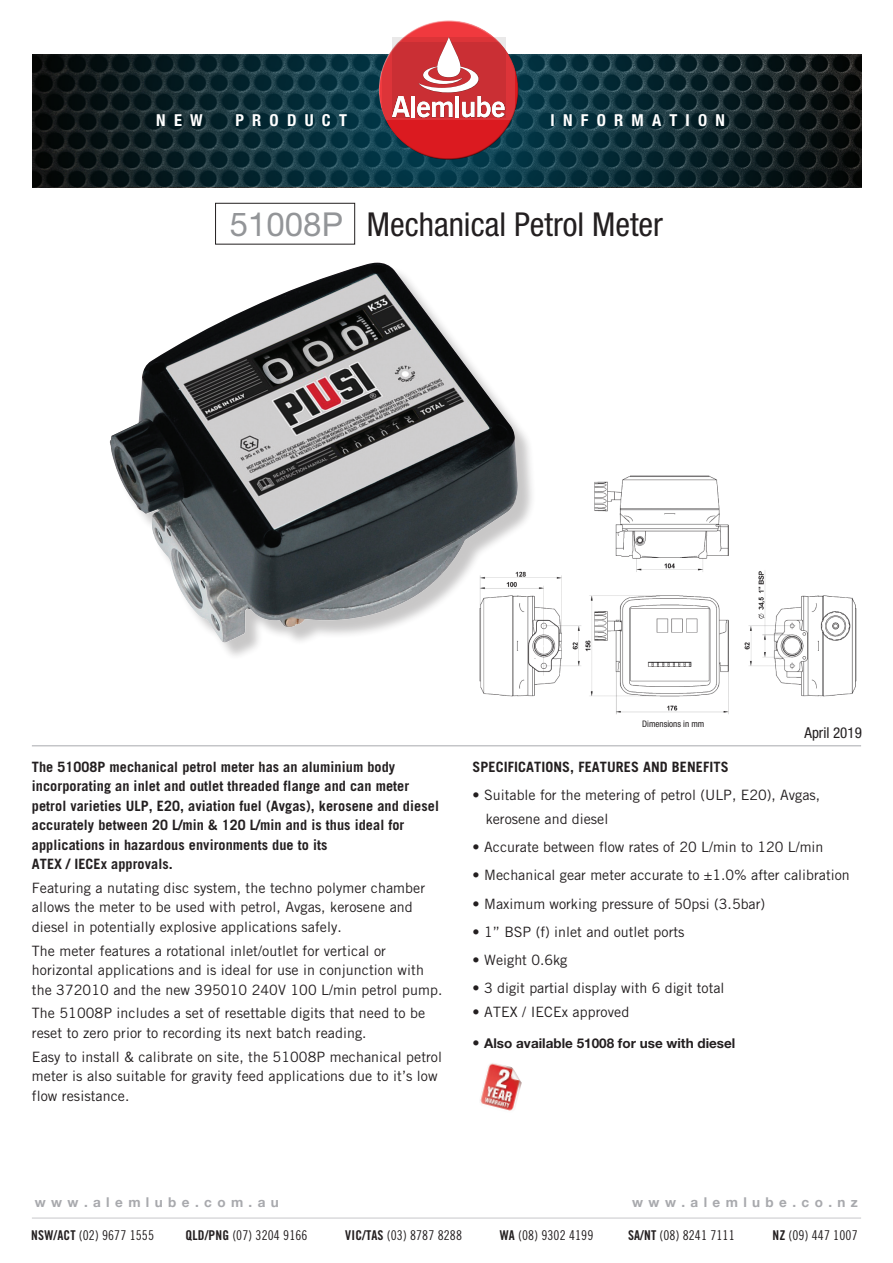
<style>
.page{position:relative;width:893px;height:1263px;background:#fff}
.page>*{position:absolute;margin:0;border:0;box-sizing:border-box;transform-origin:0 0}
.t1{font:condensed 33px "Helvetica Neue";color:#231f20}
.t2{font:700 condensed 16.5px "Helvetica Neue";letter-spacing:.5em;color:#fff}
.t3{font:condensed 15px "Helvetica Neue";color:#231f20}
.t4{font:14.25px/19.5px "Trade Gothic";letter-spacing:.005em;color:#231f20}
.t5{font:700 14.25px/19.5px "Trade Gothic";letter-spacing:.005em;color:#231f20}
.t6{font:13.5px "Trade Gothic Cond Eighteen";letter-spacing:.01em;color:#231f20}
.t7{font:700 13.5px "Helvetica Neue";letter-spacing:.4em;color:#a8a9ad}
.t8{font:700 13.5px "Helvetica Neue CE";color:#231f20}
.t9{font:condensed 9px "Helvetica Neue";color:#231f20}
.s1{font-family:"Helvetica Neue CE";font-stretch:normal;color:#939598}
.s2{font-family:"Trade Gothic";font-weight:400;font-size:14.25px}
.s3{font-family:"Trade Gothic Bold Cond Twenty"}
</style>
<div class="page">
<hr style="left:32px;top:745px;width:829px;height:1px;background:#a8a9ad">
<hr style="left:32px;top:1218px;width:829px;height:1px;background:#c7c8ca">
<svg style="left:32px;top:54px;width:829px;height:133px;background:#102a31"></svg>
<svg style="left:377px;top:20px;width:129px;height:100px"></svg>
<svg style="left:382px;top:43px;width:137px;height:119px;background:#97323a"></svg>
<svg style="left:392px;top:37px;width:113px;height:81px;background:#cb393d"></svg>
<svg style="left:392px;top:96px;width:18px;height:21px"></svg>
<hr style="left:411px;top:96px;width:4px;height:21px;background:#fff">
<svg style="left:417px;top:37px;width:88px;height:80px"></svg>
<div style="left:215px;top:203px;width:140px;height:41px;border:1px solid #231f20"></div>
<img style="left:480px;top:1063px;width:42px;height:48px">
<img style="left:479px;top:475px;width:378px;height:240px">
<div style="left:112px;top:265px;width:424px;height:396px;background:#231f20;opacity:.25"></div>
<img style="left:109px;top:263px;width:409px;height:382px">
<div style="left:641px;top:615px;width:13px;height:19px;background:#fff"></div>
<p class="t2" style="left:156px;top:110px;width:48px">NEW</p>
<p class="t2" style="left:235px;top:110px;width:113px">PRODUCT</p>
<p class="t2" style="left:551px;top:110px;width:176px">INFORMATION</p>
<h1 class="t1" style="left:230px;top:205px;width:435px"><span class="s1">51008P</span> Mechanical Petrol Meter</h1>
<p class="t9" style="left:642px;top:719px;width:64px">Dimensions in mm</p>
<p class="t3" style="left:804px;top:724px;width:59px">April 2019</p>
<p class="t5" style="left:32px;top:756px;width:409px">The 51008P mechanical petrol meter has an aluminium body incorporating an inlet and outlet threaded flange and can meter petrol varieties ULP, E20, aviation fuel (Avgas), kerosene and diesel accurately between 20 L/min &amp; 120 L/min and is thus ideal for applications in hazardous environments due to its<br>ATEX / IECEx approvals.</p>
<p class="t4" style="left:32px;top:878px;width:395px">Featuring a nutating disc system, the techno polymer chamber allows the meter to be used with petrol, Avgas, kerosene and diesel in potentially explosive applications safely.</p>
<p class="t4" style="left:32px;top:940px;width:412px">The meter features a rotational inlet/outlet for vertical or horizontal applications and is ideal for use in conjunction with the 372010 and the new 395010 240V 100 L/min petrol pump.</p>
<p class="t4" style="left:32px;top:1003px;width:395px">The 51008P includes a set of resettable digits that need to be reset to zero prior to recording its next batch reading.</p>
<p class="t4" style="left:32px;top:1046px;width:412px">Easy to install &amp; calibrate on site, the 51008P mechanical petrol meter is also suitable for gravity feed applications due to it’s low flow resistance.</p>
<p class="t5" style="left:473px;top:756px;width:257px">SPECIFICATIONS, FEATURES AND BENEFITS</p>
<p class="t4" style="left:486px;top:782px;width:336px;line-height:24px;text-indent:-13px">• Suitable for the metering of petrol (ULP, E20), Avgas, kerosene and diesel</p>
<p class="t4" style="left:473px;top:837px;width:352px">• Accurate between flow rates of 20 L/min to 120 L/min</p>
<p class="t4" style="left:473px;top:865px;width:379px">• Mechanical gear meter accurate to ±1.0% after calibration</p>
<p class="t4" style="left:473px;top:893px;width:294px">• Maximum working pressure of 50psi (3.5bar)</p>
<p class="t4" style="left:473px;top:922px;width:213px">• 1” BSP (f) inlet and outlet ports</p>
<p class="t4" style="left:473px;top:950px;width:96px">• Weight 0.6kg</p>
<p class="t4" style="left:473px;top:978px;width:253px">• 3 digit partial display with 6 digit total</p>
<p class="t4" style="left:473px;top:1002px;width:158px">• ATEX / IECEx approved</p>
<p class="t8" style="left:473px;top:1035px;width:264px"><span class="s2">•</span> Also available 51008 for use with diesel</p>
<p class="t7" style="left:35px;top:1191px;width:246px">www.alemlube.com.au</p>
<p class="t7" style="left:632px;top:1191px;width:227px">www.alemlube.co.nz</p>
<p class="t6" style="left:31px;top:1227px;width:124px"><span class="s3">NSW/ACT</span> (02) 9677 1555</p>
<p class="t6" style="left:186px;top:1227px;width:124px"><span class="s3">QLD/PNG</span> (07) 3204 9166</p>
<p class="t6" style="left:345px;top:1227px;width:118px"><span class="s3">VIC/TAS</span> (03) 8787 8288</p>
<p class="t6" style="left:500px;top:1227px;width:95px"><span class="s3">WA</span> (08) 9302 4199</p>
<p class="t6" style="left:628px;top:1227px;width:108px"><span class="s3">SA/NT</span> (08) 8241 7111</p>
<p class="t6" style="left:772px;top:1227px;width:87px"><span class="s3">NZ</span> (09) 447 1007</p>
</div>
